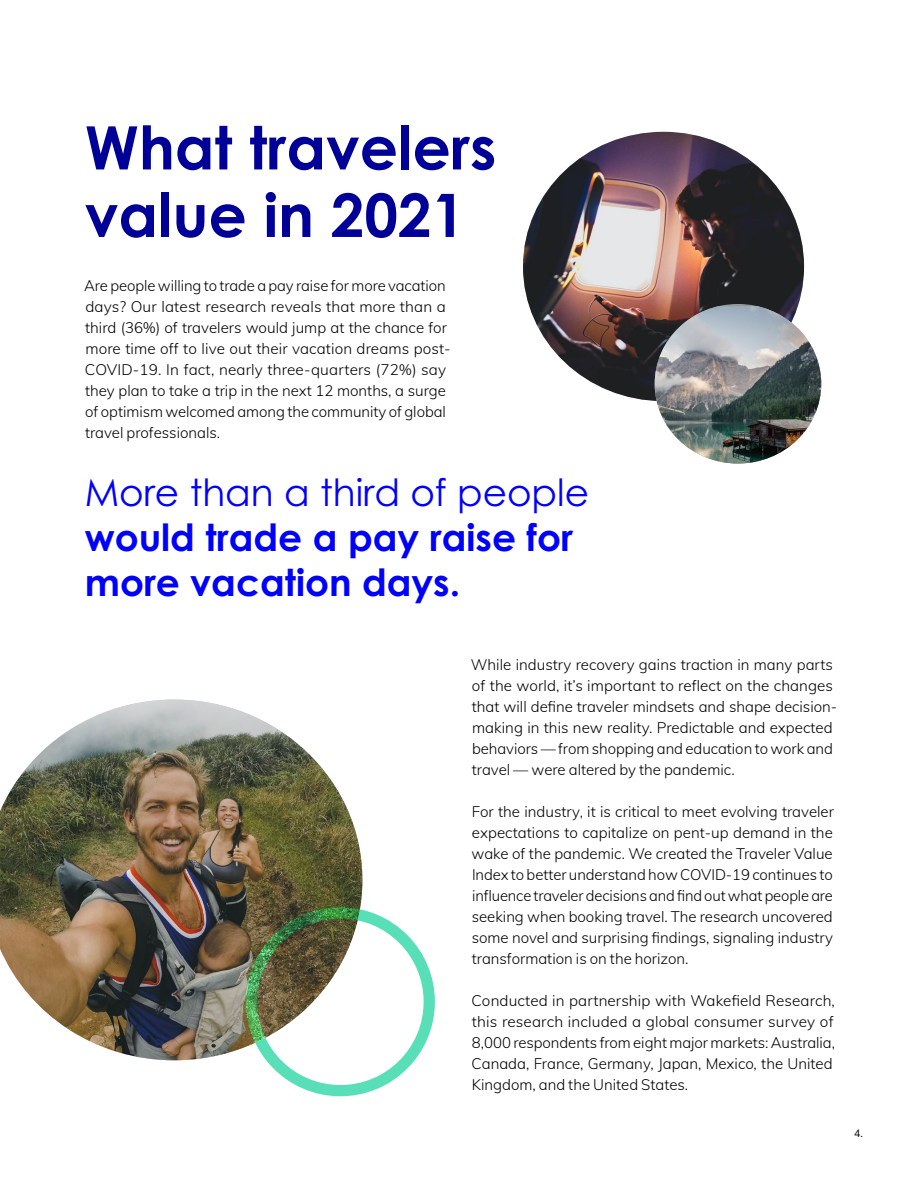
<style>
.page{position:relative;width:918px;height:1188px;background:#fff}
.page>*{position:absolute;margin:0;border:0;box-sizing:border-box;transform-origin:0 0}
.t1{font:700 60px/67.5px "Century Gothic Pro";color:#009}
.t2{font:700 37.5px/45px "Century Gothic Pro";color:#0000fd}
.t3{font:37.5px "Century Gothic Pro";color:#0000fd}
.t4{font:300 15px/21px "Muli";color:#000}
.t5{font:10.5px "Muli";color:#000}
</style>
<div class="page">
<img style="left:523px;top:132px;width:281px;height:269px">
<img style="left:655px;top:306px;width:166px;height:158px">
<img style="left:0;top:700px;width:362px;height:360px">
<div style="left:246px;top:907px;width:189px;height:189px;border:11px solid #58dfb8;border-radius:50%"></div>
<h1 class="t1" style="left:85px;top:113px;width:413px">What travelers value in 2021</h1>
<p class="t4" style="left:84px;top:274px;width:368px">Are people willing to trade a pay raise for more vacation days? Our latest research reveals that more than a third (36%) of travelers would jump at the chance for more time off to live out their vacation dreams post-COVID-19. In fact, nearly three-quarters (72%) say they plan to take a trip in the next 12 months, a surge of optimism welcomed among the community of global travel professionals.</p>
<h2 class="t3" style="left:85px;top:470px;width:506px">More than a third of people</h2>
<h2 class="t2" style="left:85px;top:514px;width:490px">would trade a pay raise for more vacation days.</h2>
<p class="t4" style="left:471px;top:653px;width:368px">While industry recovery gains traction in many parts of the world, it’s important to reflect on the changes that will define traveler mindsets and shape decision&shy;making in this new reality. Predictable and expected behaviors — from shopping and education to work and travel — were altered by the pandemic.</p>
<p class="t4" style="left:471px;top:800px;width:364px;text-align:justify">For the industry, it is critical to meet evolving traveler expectations to capitalize on pent-up demand in the wake of the pandemic. We created the Traveler Value Index to better understand how COVID-19 continues to influence traveler decisions and find out what people are seeking when booking travel. The research uncovered some novel and surprising findings, signaling industry transformation is on the horizon.</p>
<p class="t4" style="left:472px;top:989px;width:365px">Conducted in partnership with Wakefield Research, this research included a global consumer survey of 8,000 respondents from eight major markets: Australia, Canada, France, Germany, Japan, Mexico, the United Kingdom, and the United States.</p>
<p class="t5" style="left:854px;top:1125px;width:10px">4.</p>
</div>
